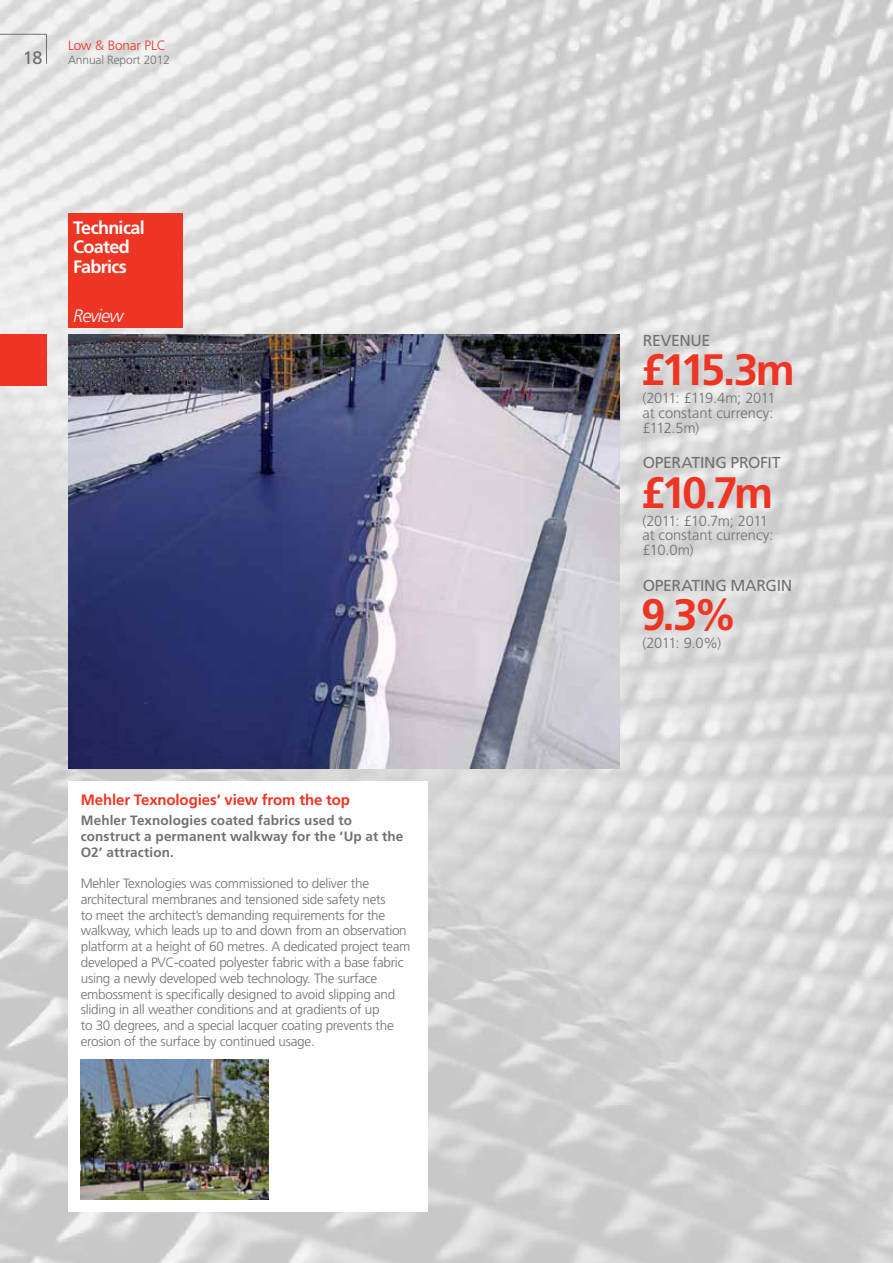
<style>
.page{position:relative;width:893px;height:1263px;background:#fff}
.page>*{position:absolute;margin:0;border:0;box-sizing:border-box;transform-origin:0 0}
.t1{font:700 43.95px "Frutiger LT Std";letter-spacing:-.085em;color:#ee3524}
.t2{font:700 18px/19.5px "Frutiger LT Std";letter-spacing:-.035em;color:#fff}
.t3{font:italic 300 18px "Frutiger LT Std";letter-spacing:-.04em;color:#fff}
.t4{font:18px "Frutiger LT Std";color:#717073}
.t5{font:15.9px "Frutiger LT Std";letter-spacing:-.015em;color:#717073}
.t6{font:700 15px "Frutiger LT Std";letter-spacing:-.01em;color:#ee3524}
.t7{font:300 14.7px/14.7px "Frutiger LT Std";letter-spacing:-.005em;color:#717073}
.t8{font:300 13.5px/15.8px "Frutiger LT Std";letter-spacing:-.02em;color:#717073}
.t9{font:700 13.5px/15.8px "Frutiger LT Std";letter-spacing:.01em;color:#717073}
.t10{font:300 13.5px "Frutiger LT Std";letter-spacing:-.01em;color:#ee3524}
.t11{font:300 12px "Frutiger LT Std";letter-spacing:-.01em;color:#717073}
</style>
<div class="page">
<img style="left:0;top:0;width:893px;height:1263px">
<div style="left:68px;top:781px;width:359px;height:431px;background:#fff"></div>
<svg style="left:0;top:34px;width:47px;height:30px"></svg>
<div style="left:0;top:334px;width:47px;height:51px;background:#ee3524"></div>
<img style="left:68px;top:334px;width:552px;height:434px">
<img style="left:81px;top:1060px;width:187px;height:139px">
<div style="left:68px;top:213px;width:115px;height:114px;background:#ee3524"></div>
<h2 class="t4" style="left:23px;top:47px;width:21px">18</h2>
<p class="t10" style="left:68px;top:38px;width:99px">Low &amp; Bonar PLC</p>
<p class="t11" style="left:68px;top:53px;width:104px">Annual Report 2012</p>
<h2 class="t2" style="left:73px;top:218px;width:73px">Technical<br>Coated<br>Fabrics</h2>
<h2 class="t3" style="left:73px;top:306px;width:52px">Review</h2>
<p class="t6" style="left:81px;top:791px;width:271px">Mehler Texnologies’ view from the top</p>
<p class="t9" style="left:81px;top:813px;width:324px">M ehler Texnologies coated fabrics used to construct a permanent walkway for the ‘Up at the<br>O2’ attraction.</p>
<p class="t8" style="left:81px;top:876px;width:331px">Mehler Texnologies was commissioned to deliver the architectural membranes and tensioned side safety nets<br>to meet the architect’s demanding requirements for the walkway, which leads up to and down from an observation platform at a height of 60 metres. A dedicated project team developed a PVC-coated polyester fabric with a base fabric using a newly developed web technology. The surface embossment is specifically designed to avoid slipping and sliding in all weather conditions and at gradients of up<br>to 30 degrees, and a special lacquer coating prevents the erosion of the surface by continued usage.</p>
<p class="t5" style="left:643px;top:331px;width:39px">REVENUE</p>
<h1 class="t1" style="left:641px;top:344px;width:155px">£115.3m</h1>
<p class="t7" style="left:642px;top:391px;width:135px">(2011: £119.4m; 2011 at constant currency: £112.5m)</p>
<p class="t5" style="left:643px;top:454px;width:22px">OPERATING</p>
<p class="t5" style="left:730px;top:454px;width:10px">PROFIT</p>
<h1 class="t1" style="left:641px;top:466px;width:134px">£10.7m</h1>
<p class="t7" style="left:642px;top:513px;width:133px">(2011: £10.7m; 2011 at constant currency: £10.0m)</p>
<p class="t5" style="left:643px;top:576px;width:22px">OPERATING</p>
<p class="t5" style="left:730px;top:576px;width:11px">MARGIN</p>
<h1 class="t1" style="left:641px;top:589px;width:98px">9.3%</h1>
<p class="t7" style="left:642px;top:636px;width:80px">(2011: 9.0%)</p>
</div>
